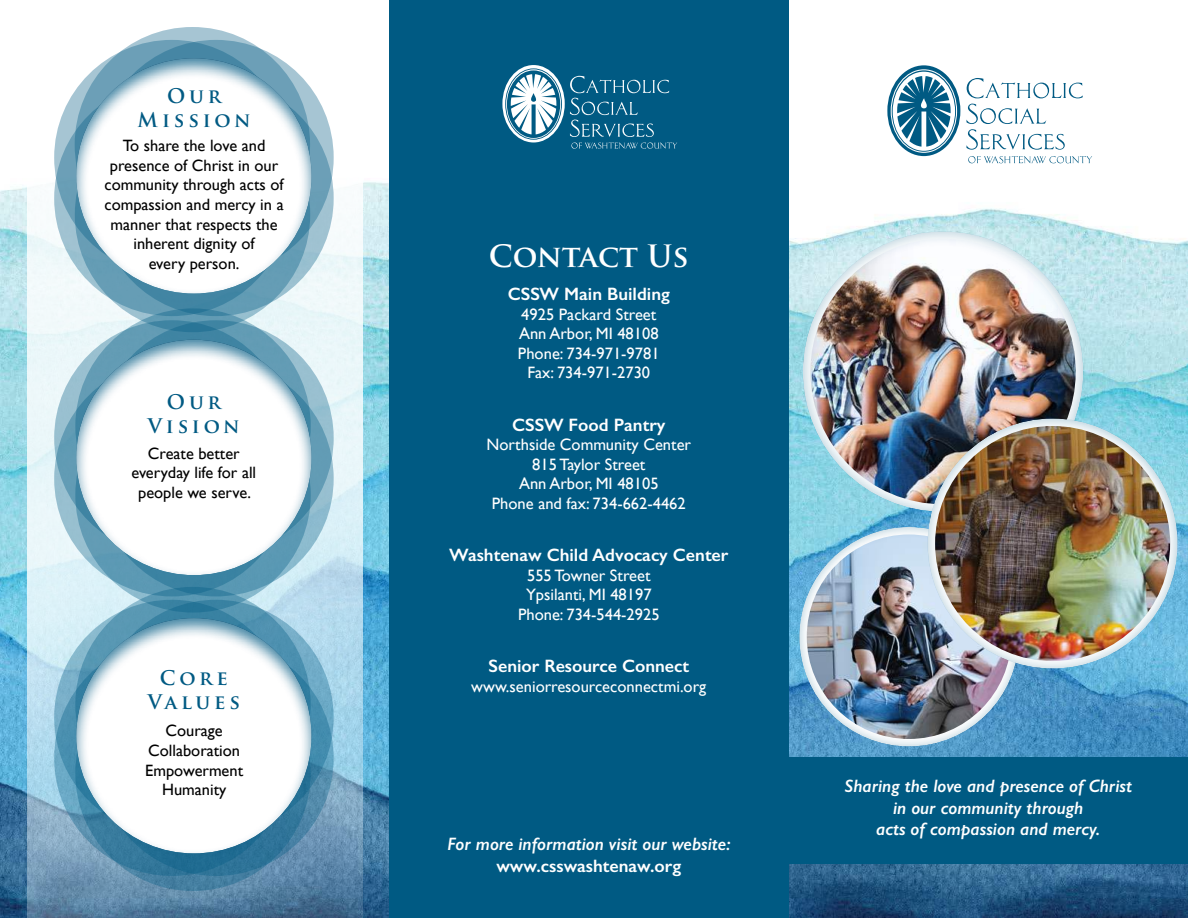
<style>
.page{position:relative;width:1188px;height:918px;background:#fff}
.page>*{position:absolute;margin:0;border:0;box-sizing:border-box;transform-origin:0 0}
.t1{font:700 30px "Trajan Pro";color:#fff}
.t2{font:700 19.65px/23.5px "Trajan Pro";letter-spacing:.19em;color:#005a83;text-align:center}
.t3{font:italic 600 18px/21.6px "Gill Sans";color:#fff;text-align:center}
.t4{font:600 18px "Gill Sans";color:#fff}
.t5{font:16.5px/19.5px "Gill Sans";color:#fff;text-align:center}
.t6{font:16.35px/19.6px "Gill Sans";color:#000;text-align:center}
</style>
<div class="page">
<img style="left:0;top:86px;width:1188px;height:832px">
<svg style="left:27px;top:27px;width:335px;height:891px"></svg>
<svg style="left:967px;top:78px;width:116px;height:20px"></svg>
<svg style="left:967px;top:104px;width:98px;height:46px"></svg>
<svg style="left:968px;top:156px;width:124px;height:7px"></svg>
<svg style="left:887px;top:65px;width:73px;height:91px"></svg>
<img style="left:790px;top:222px;width:308px;height:291px">
<img style="left:789px;top:517px;width:244px;height:231px">
<img style="left:915px;top:408px;width:273px;height:261px">
<div style="left:789px;top:757px;width:399px;height:106px;background:#005a83"></div>
<div style="left:389px;top:0;width:400px;height:918px;background:#005a83"></div>
<svg style="left:102px;top:84px;width:228px;height:228px;background:#5290ac"></svg>
<svg style="left:63px;top:49px;width:263px;height:245px"></svg>
<svg style="left:102px;top:365px;width:228px;height:228px;background:#4a8daa"></svg>
<svg style="left:63px;top:331px;width:263px;height:244px"></svg>
<svg style="left:79px;top:659px;width:228px;height:228px;background:#37789b"></svg>
<svg style="left:102px;top:644px;width:228px;height:228px;background:#297296"></svg>
<svg style="left:63px;top:609px;width:263px;height:245px"></svg>
<svg style="left:502px;top:65px;width:175px;height:84px"></svg>
<p class="t2" style="left:138px;top:85px;width:115px">Our<br>Mission</p>
<p class="t6" style="left:105px;top:137px;width:181px">To share the love and presence of Christ in our community through acts of compassion and mercy in a manner that respects the inherent dignity of<br>every person.</p>
<p class="t2" style="left:148px;top:390px;width:93px">Our<br>Vision</p>
<p class="t6" style="left:131px;top:445px;width:126px">Create better everyday life for all people we serve.</p>
<p class="t2" style="left:148px;top:667px;width:94px">Core<br>Values</p>
<p class="t6" style="left:145px;top:723px;width:99px">Courage<br>Collaboration<br>Empowerment<br>Humanity</p>
<h1 class="t1" style="left:489px;top:239px;width:202px">Contact Us</h1>
<p class="t4" style="left:508px;top:288px;width:164px">CSSW Main Building</p>
<p class="t5" style="left:518px;top:306px;width:143px">4925 Packard Street<br>Ann Arbor, MI 48108<br>Phone: 734-971-9781<br>Fax: 734-971-2730</p>
<p class="t4" style="left:512px;top:418px;width:155px">CSSW Food Pantry</p>
<p class="t5" style="left:486px;top:437px;width:206px">Northside Community Center<br>815 Taylor Street<br>Ann Arbor, MI 48105<br>Phone and fax: 734-662-4462</p>
<p class="t4" style="left:449px;top:549px;width:281px">Washtenaw Child Advocacy Center</p>
<p class="t5" style="left:518px;top:567px;width:143px">555 Towner Street<br>Ypsilanti, MI 48197<br>Phone: 734-544-2925</p>
<p class="t4" style="left:489px;top:660px;width:202px">Senior Resource Connect</p>
<p class="t5" style="left:471px;top:678px;width:236px">www.seniorresourceconnectmi.org</p>
<p class="t3" style="left:447px;top:835px;width:285px">For more information visit our website:</p>
<p class="t4" style="left:496px;top:859px;width:186px">www.csswashtenaw.org</p>
<p class="t3" style="left:844px;top:777px;width:289px">Sharing the love and presence of Christ in our community through<br>acts of compassion and mercy.</p>
</div>
